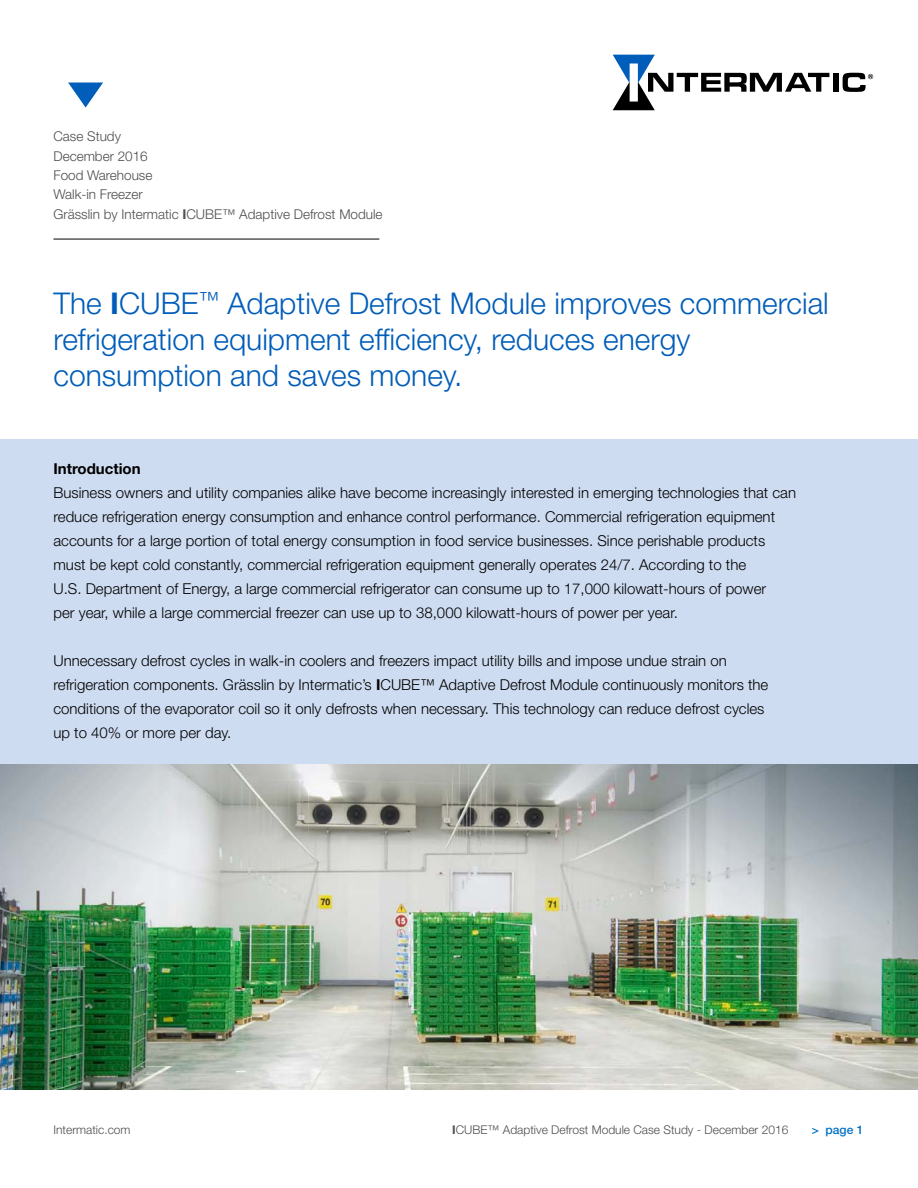
<style>
.page{position:relative;width:918px;height:1188px;background:#fff}
.page>*{position:absolute;margin:0;border:0;box-sizing:border-box;transform-origin:0 0}
.t1{font:300 30px/36px "Helvetica Neue LT Std";color:#005db9}
.t2{font:300 15px/24px "Helvetica Neue LT Std";color:#000}
.t3{font:700 15px "Helvetica Neue LT Std";color:#000}
.t4{font:300 13.5px/19.5px "Helvetica Neue LT Std";color:#4d4d4f}
.t5{font:300 12px "Helvetica Neue LT Std";color:#4d4d4f}
.t6{font:500 12px "Helvetica Neue LT Std";color:#0072c4}
.s1{font-weight:700}
</style>
<div class="page">
<div style="left:0;top:439px;width:918px;height:325px;background:#cedcf1"></div>
<div style="left:833px;top:73px;width:5px;height:19px;background:#000"></div>
<svg style="left:843px;top:73px;width:30px;height:19px"></svg>
<svg style="left:613px;top:55px;width:216px;height:55px"></svg>
<svg style="left:68px;top:83px;width:35px;height:25px"></svg>
<hr style="left:53px;top:239px;width:326px;height:1px;background:#000">
<img style="left:0;top:764px;width:918px;height:325px">
<p class="t4" style="left:53px;top:126px;width:331px">Case Study<br>December 2016<br>Food Warehouse<br>Walk-in Freezer<br>Grässlin by Intermatic <span class="s1">I</span>CUBE™ Adaptive Defrost Module</p>
<h1 class="t1" style="left:53px;top:285px;width:777px">The <span class="s1">I</span>CUBE<sup>™</sup> Adaptive Defrost Module improves commercial refrigeration equipment efficiency, reduces energy consumption and saves money.</h1>
<p class="t3" style="left:53px;top:459px;width:89px">Introduction</p>
<p class="t2" style="left:53px;top:480px;width:744px">Business owners and utility companies alike have become increasingly interested in emerging technologies that can reduce refrigeration energy consumption and enhance control performance. Commercial refrigeration equipment accounts for a large portion of total energy consumption in food service businesses. Since perishable products must be kept cold constantly, commercial refrigeration equipment generally operates 24/7. According to the<br>U.S. Department of Energy, a large commercial refrigerator can consume up to 17,000 kilowatt-hours of power<br>per year, while a large commercial freezer can use up to 38,000 kilowatt-hours of power per year.</p>
<p class="t2" style="left:53px;top:648px;width:716px">Unnecessary defrost cycles in walk-in coolers and freezers impact utility bills and impose undue strain on refrigeration components. Grässlin by Intermatic’s <span class="s1">I</span>CUBE™ Adaptive Defrost Module continuously monitors the conditions of the evaporator coil so it only defrosts when necessary. This technology can reduce defrost cycles up to 40% or more per day.</p>
<p class="t5" style="left:53px;top:1122px;width:79px">Intermatic.com</p>
<p class="t5" style="left:452px;top:1122px;width:338px"><span class="s1">I</span>CUBE™ Adaptive Defrost Module Case Study - December 2016</p>
<p class="t6" style="left:812px;top:1123px;width:53px">&gt; page 1</p>
</div>
